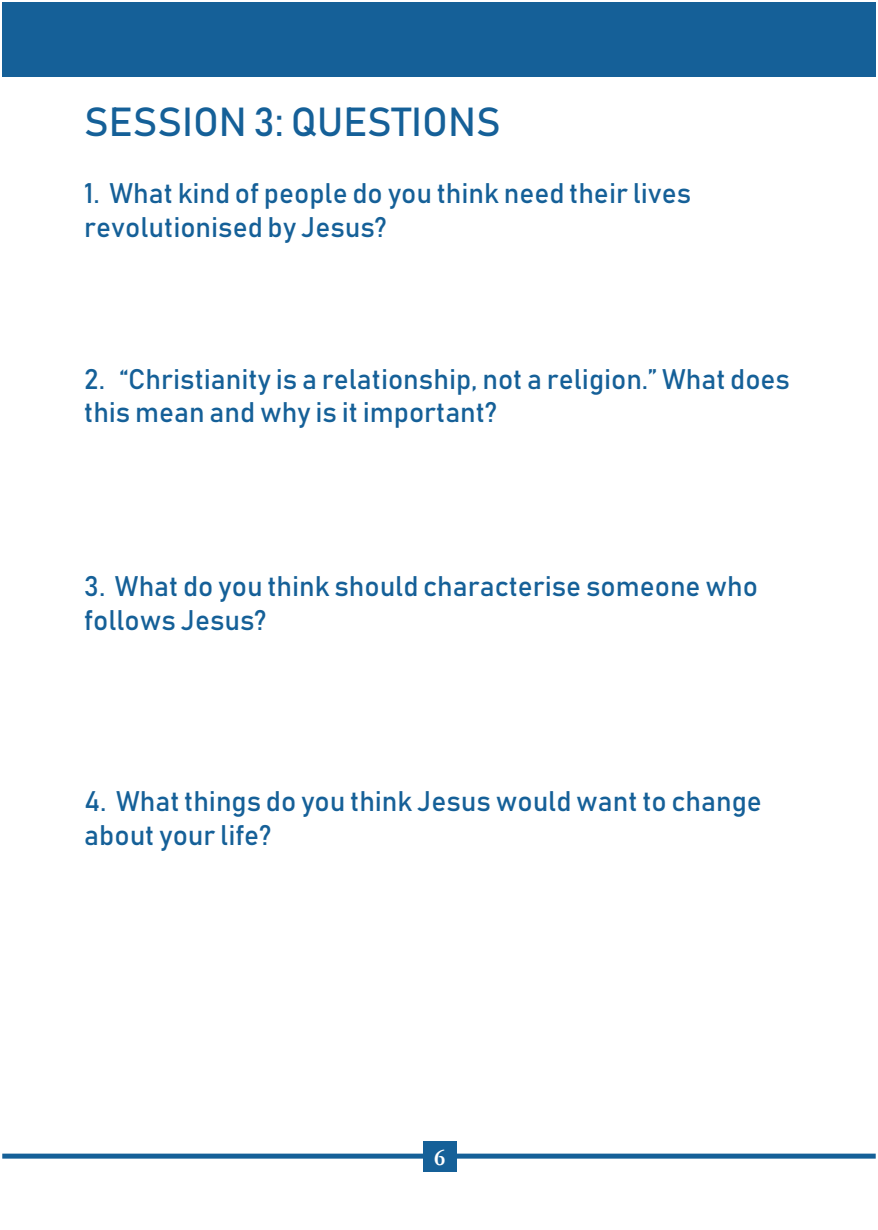
<style>
.page{position:relative;width:878px;height:1230px;background:#fff}
.page>*{position:absolute;margin:0;border:0;box-sizing:border-box;transform-origin:0 0}
.t1{font:40px "Bahnschrift";color:#156098}
.t2{font:28px/33.6px "Bahnschrift";color:#156098}
.t3{font:700 24px "Garamond";color:#fff}
</style>
<div class="page">
<div style="left:2px;top:1153px;width:873px;height:5px;background:#156098"></div>
<div style="left:423px;top:1141px;width:33px;height:30px;background:#156098"></div>
<div style="left:2px;top:2px;width:873px;height:75px;background:#156098"></div>
<h1 class="t1" style="left:84px;top:104px;width:418px">SESSION 3: QUESTIONS</h1>
<p class="t2" style="left:84px;top:178px;width:609px">1. What kind of people do you think need their lives revolutionised by Jesus?</p>
<p class="t2" style="left:84px;top:363px;width:707px">2. “Christianity is a relationship, not a religion.” What does this mean and why is it important?</p>
<p class="t2" style="left:84px;top:570px;width:675px">3. What do you think should characterise someone who follows Jesus?</p>
<p class="t2" style="left:84px;top:786px;width:679px">4. What things do you think Jesus would want to change about your life?</p>
<p class="t3" style="left:434px;top:1149px;width:13px">6</p>
</div>
